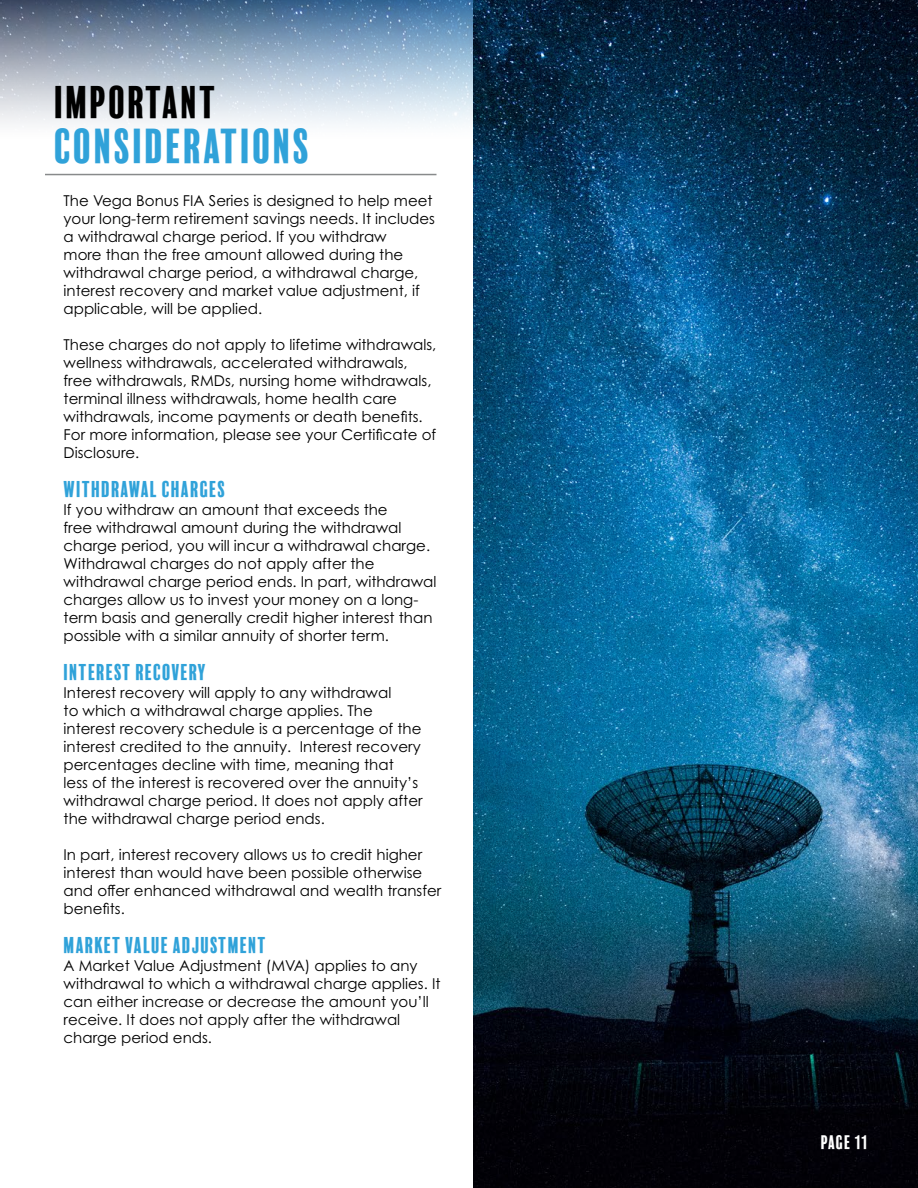
<style>
.page{position:relative;width:918px;height:1188px;background:#fff}
.page>*{position:absolute;margin:0;border:0;box-sizing:border-box;transform-origin:0 0}
.t1{font:45px "Balboa Plus Fill";color:#30a2d9}
.t2{font:42px "Balboa Plus Fill";color:#000}
.t3{font:21px "Balboa Plus Fill";color:#30a2d9}
.t4{font:18px "Balboa Plus Fill";letter-spacing:-.02em;color:#fff}
.t5{font:15px/18px "Century Gothic Pro";color:#000}
</style>
<div class="page">
<img style="left:0;top:0;width:474px;height:202px">
<img style="left:474px;top:0;width:444px;height:1188px">
<hr style="left:45px;top:174px;width:391px;height:1px;background:#888a8b">
<h2 class="t2" style="left:54px;top:79px;width:166px">IMPORTANT</h2>
<h1 class="t1" style="left:54px;top:121px;width:259px">CONSIDERATIONS</h1>
<p class="t5" style="left:64px;top:192px;width:373px">The Vega Bonus FIA Series is designed to help meet your long-term retirement savings needs. It includes a withdrawal charge period. If you withdraw<br>more than the free amount allowed during the withdrawal charge period, a withdrawal charge, interest recovery and market value adjustment, if applicable, will be applied.</p>
<p class="t5" style="left:64px;top:336px;width:374px">These charges do not apply to lifetime withdrawals, wellness withdrawals, accelerated withdrawals, free withdrawals, RMDs, nursing home withdrawals, terminal illness withdrawals, home health care withdrawals, income payments or death benefits.<br>For more information, please see your Certificate of Disclosure.</p>
<h3 class="t3" style="left:64px;top:478px;width:164px">WITHDRAWAL CHARGES</h3>
<p class="t5" style="left:64px;top:501px;width:374px">If you withdraw an amount that exceeds the<br>free withdrawal amount during the withdrawal charge period, you will incur a withdrawal charge.<br>Withdrawal charges do not apply after the withdrawal charge period ends. In part, withdrawal charges allow us to invest your money on a long&shy;term basis and generally credit higher interest than possible with a similar annuity of shorter term.</p>
<h3 class="t3" style="left:64px;top:661px;width:145px">INTEREST RECOVERY</h3>
<p class="t5" style="left:64px;top:684px;width:361px">Interest recovery will apply to any withdrawal<br>to which a withdrawal charge applies. The interest recovery schedule is a percentage of the interest credited to the annuity. Interest recovery percentages decline with time, meaning that<br>less of the interest is recovered over the annuity’s withdrawal charge period. It does not apply after the withdrawal charge period ends.</p>
<p class="t5" style="left:64px;top:846px;width:379px">In part, interest recovery allows us to credit higher interest than would have been possible otherwise and offer enhanced withdrawal and wealth transfer benefits.</p>
<h3 class="t3" style="left:64px;top:934px;width:205px">MARKET VALUE ADJUSTMENT</h3>
<p class="t5" style="left:64px;top:957px;width:378px">A Market Value Adjustment (MVA) applies to any withdrawal to which a withdrawal charge applies. It can either increase or decrease the amount you’ll receive. It does not apply after the withdrawal charge period ends.</p>
<p class="t4" style="left:821px;top:1132px;width:50px">PAGE 11</p>
</div>
